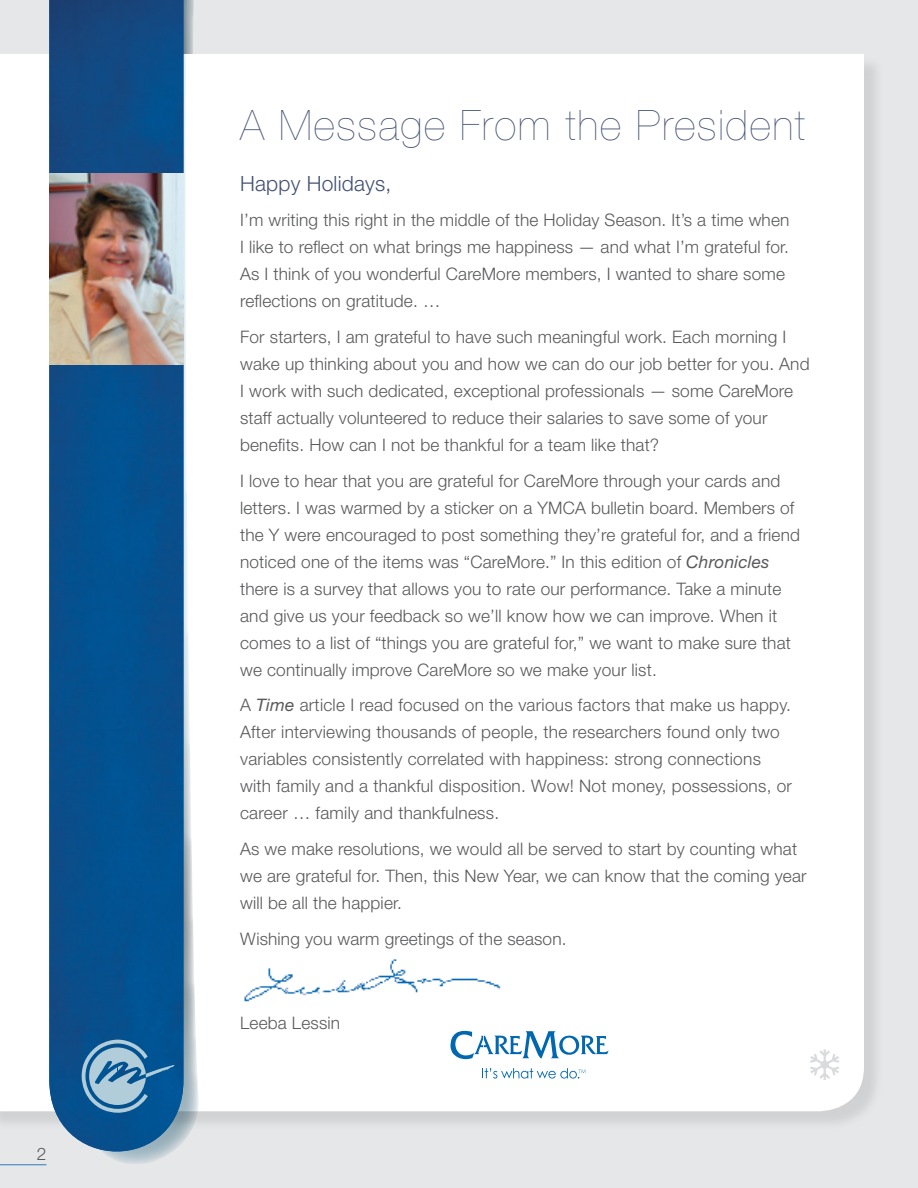
<style>
.page{position:relative;width:918px;height:1188px;background:#e6e7e8}
.page>*{position:absolute;margin:0;border:0;box-sizing:border-box;transform-origin:0 0}
.t1{font:200 42px "Helvetica Neue LT Std";letter-spacing:.04em;color:#425071}
.t2{font:300 21px "Helvetica Neue LT Std";letter-spacing:.01em;color:#425071}
.t3{font:300 17.25px/27px "Helvetica Neue LT Std";letter-spacing:.01em;color:#58595b}
.s1{font-weight:400;font-style:italic}
</style>
<div class="page">
<div style="left:0;top:57px;width:883px;height:1074px;background:#58595b;opacity:.15"></div>
<div style="left:0;top:54px;width:864px;height:1057px;background:#fff"></div>
<svg style="left:183px;top:0;width:17px;height:1141px;background:#e1e7eb"></svg>
<img style="left:49px;top:0;width:134px;height:1153px">
<img style="left:49px;top:174px;width:134px;height:190px">
<img style="left:240px;top:952px;width:274px;height:56px">
<svg style="left:82px;top:1040px;width:93px;height:73px;background:#4985af"></svg>
<svg style="left:450px;top:1031px;width:159px;height:28px;background:#b4d2e8"></svg>
<svg style="left:482px;top:1068px;width:103px;height:11px"></svg>
<hr style="left:0;top:1164px;width:46px;height:1px;background:#2f7abc">
<svg style="left:810px;top:1049px;width:29px;height:31px"></svg>
<p class="t3" style="left:37px;top:1140px;width:11px">2</p>
<h2 class="t1" style="left:240px;top:101px;width:567px">A Message From the President</h2>
<p class="t2" style="left:240px;top:171px;width:153px">Happy Holidays,</p>
<p class="t3" style="left:240px;top:206px;width:551px">I’m writing this right in the middle of the Holiday Season. It’s a time when I like to reflect on what brings me happiness — and what I’m grateful for.<br>As I think of you wonderful CareMore members, I wanted to share some reflections on gratitude. …</p>
<p class="t3" style="left:240px;top:323px;width:571px">For starters, I am grateful to have such meaningful work. Each morning I wake up thinking about you and how we can do our job better for you. And I work with such dedicated, exceptional professionals — some CareMore staff actually volunteered to reduce their salaries to save some of your benefits. How can I not be thankful for a team like that?</p>
<p class="t3" style="left:240px;top:467px;width:562px">I love to hear that you are grateful for CareMore through your cards and letters. I was warmed by a sticker on a YMCA bulletin board. Members of the Y were encouraged to post something they’re grateful for, and a friend noticed one of the items was “CareMore.” In this edition of <span class="s1">Chronicles </span>there is a survey that allows you to rate our performance. Take a minute and give us your feedback so we’ll know how we can improve. When it comes to a list of “things you are grateful for,” we want to make sure that we continually improve CareMore so we make your list.</p>
<p class="t3" style="left:240px;top:691px;width:553px">A <span class="s1">Time</span> article I read focused on the various factors that make us happy.<br>After interviewing thousands of people, the researchers found only two variables consistently correlated with happiness: strong connections with family and a thankful disposition. Wow! Not money, possessions, or career … family and thankfulness.</p>
<p class="t3" style="left:240px;top:835px;width:568px">As we make resolutions, we would all be served to start by counting what we are grateful for. Then, this New Year, we can know that the coming year will be all the happier.</p>
<p class="t3" style="left:240px;top:925px;width:328px">Wishing you warm greetings of the season.</p>
<p class="t3" style="left:240px;top:1009px;width:101px">Leeba Lessin</p>
</div>
